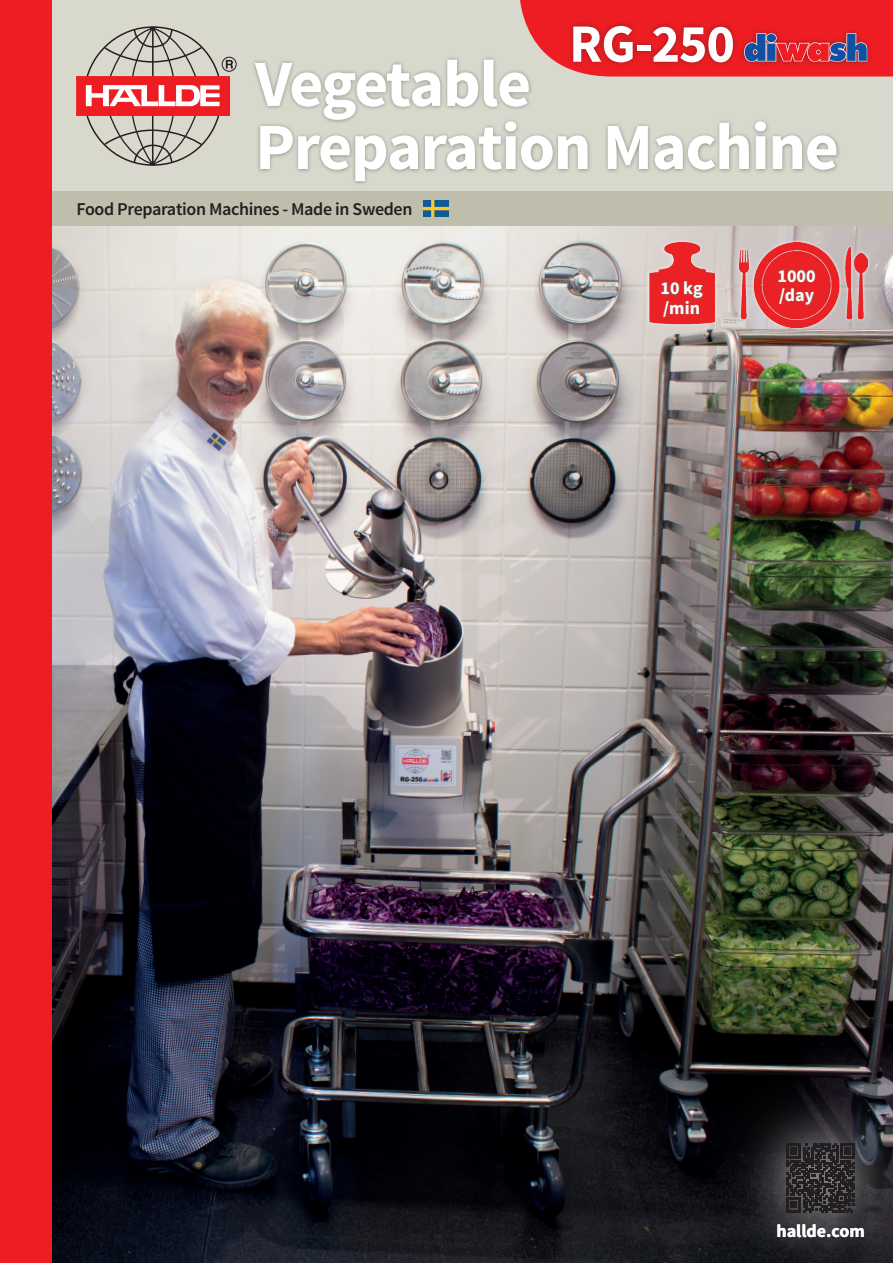
<style>
.page{position:relative;width:893px;height:1263px;background:#fff}
.page>*{position:absolute;margin:0;border:0;box-sizing:border-box;transform-origin:0 0}
.t1{font:700 66px/63px "Source Sans Pro";letter-spacing:-.02em;color:#fff}
.t2{font:700 54px "Source Sans Pro";color:#fff}
.t3{font:600 18px "Source Sans Pro";letter-spacing:-.02em;color:#231f20}
.t4{font:700 18px/19.5px "Source Sans Pro";color:#fff}
</style>
<div class="page">
<img style="left:51px;top:225px;width:842px;height:1038px">
<div style="left:47px;top:0;width:846px;height:191px;background:#d8d8cd"></div>
<div style="left:47px;top:191px;width:846px;height:34px;background:#bfbeac"></div>
<img style="left:423px;top:201px;width:26px;height:16px">
<div style="left:222px;top:57px;width:15px;height:15px;border:1px solid #231f20;border-radius:50%"></div>
<svg style="left:78px;top:26px;width:155px;height:140px"></svg>
<div style="left:0;top:0;width:51px;height:1263px;background:#ee1d23"></div>
<div style="left:646px;top:239px;width:72px;height:88px;background:#fff;opacity:.75"></div>
<img style="left:647px;top:240px;width:70px;height:85px">
<div style="left:736px;top:239px;width:135px;height:92px;background:#fff;opacity:.75"></div>
<img style="left:739px;top:242px;width:128px;height:85px">
<svg style="left:520px;top:0;width:373px;height:77px;background:#d9272f"></svg>
<div style="left:710px;top:1067px;width:183px;height:196px;background:#fff;opacity:.8"></div>
<svg style="left:786px;top:1144px;width:69px;height:68px;background:#322f31"></svg>
<svg style="left:661px;top:280px;width:43px;height:38px;background:#c93836"></svg>
<svg style="left:777px;top:268px;width:39px;height:38px"></svg>
<div style="left:250px;top:55px;width:591px;height:130px;background:#231f20;opacity:.4"></div>
<h2 class="t2" style="left:569px;top:9px;width:167px">RG-250</h2>
<h1 class="t1" style="left:255px;top:55px;width:585px">Vegetable<br>Preparation Machine</h1>
<p class="t3" style="left:77px;top:198px;width:337px">Food Preparation Machines - Made in Sweden</p>
<p class="t4" style="left:661px;top:279px;width:44px">10 kg /min</p>
<p class="t4" style="left:778px;top:267px;width:40px">1000 /day</p>
<p class="t4" style="left:776px;top:1222px;width:90px">hallde.com</p>
</div>
